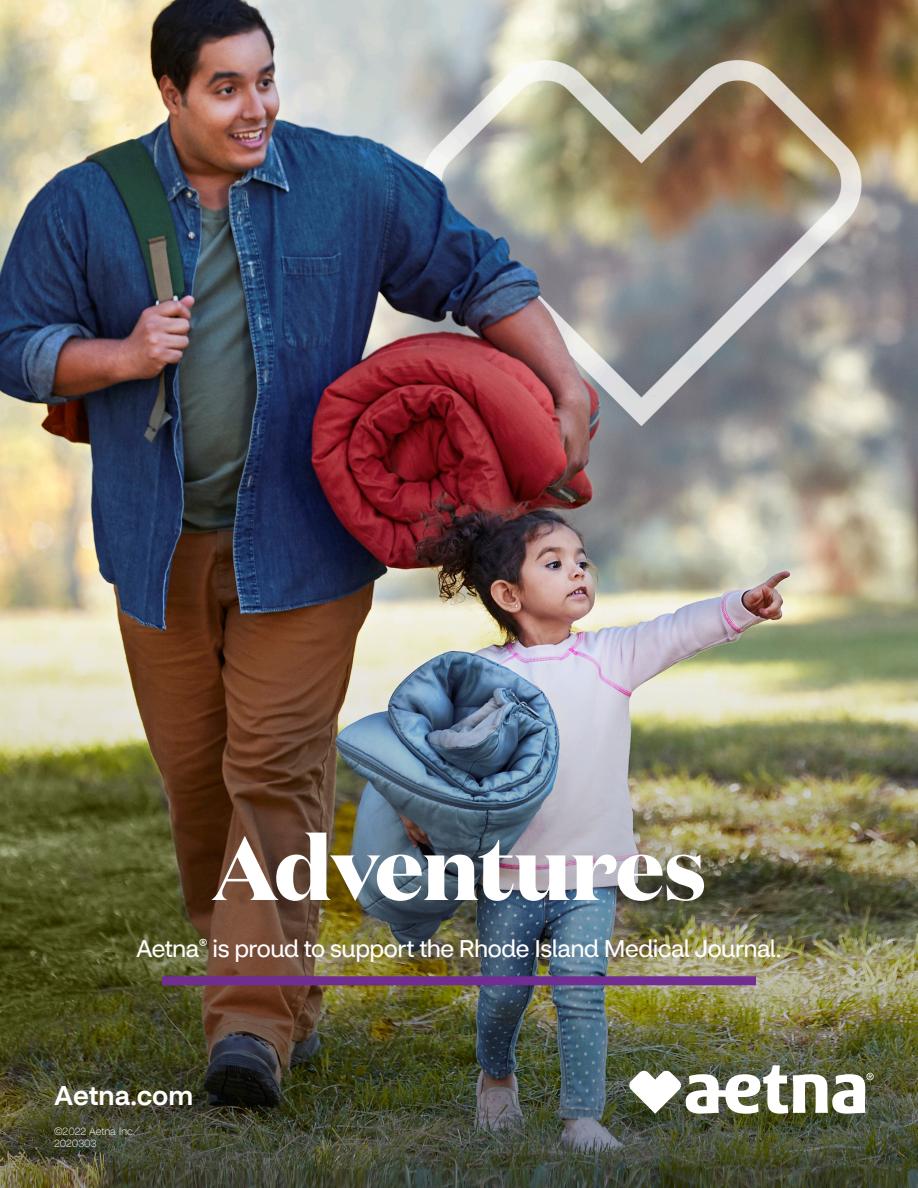
<style>
.page{position:relative;width:918px;height:1188px;background:#fff}
.page>*{position:absolute;margin:0;border:0;box-sizing:border-box;transform-origin:0 0}
.STACKED_HEADLINE-FLO{font:700 90px "Domaine Disp";letter-spacing:-.015em;color:#fff}
.t1{font:500 27px "CVS Health Sans";color:#fff}
.SPONSORSHIP_COPY-CEN{font:24px "CVS Health Sans";letter-spacing:-.02em;color:#fff}
.AD_CODE-DATE-COPYRIG{font:100 10.5px "CVS Health Sans";letter-spacing:-.005em;color:#fff}
</style>
<div class="page">
<img style="left:0;top:0;width:918px;height:573px">
<img style="left:0;top:573px;width:918px;height:615px">
<div style="left:162px;top:976px;width:594px;height:9px;background:#702d92"></div>
<svg style="left:629px;top:1065px;width:245px;height:49px"></svg>
<p class="STACKED_HEADLINE-FLO" style="left:212px;top:809px;width:496px">Adventures</p>
<p class="SPONSORSHIP_COPY-CEN" style="left:136px;top:934px;width:647px">Aetna<sup>®</sup> is proud to support the Rhode Island Medical Journal.</p>
<p class="t1" style="left:54px;top:1079px;width:141px">Aetna.com</p>
<p class="AD_CODE-DATE-COPYRIG" style="left:54px;top:1125px;width:83px">©2022 Aetna Inc.</p>
<p class="AD_CODE-DATE-COPYRIG" style="left:54px;top:1137px;width:44px">2020303</p>
</div>
